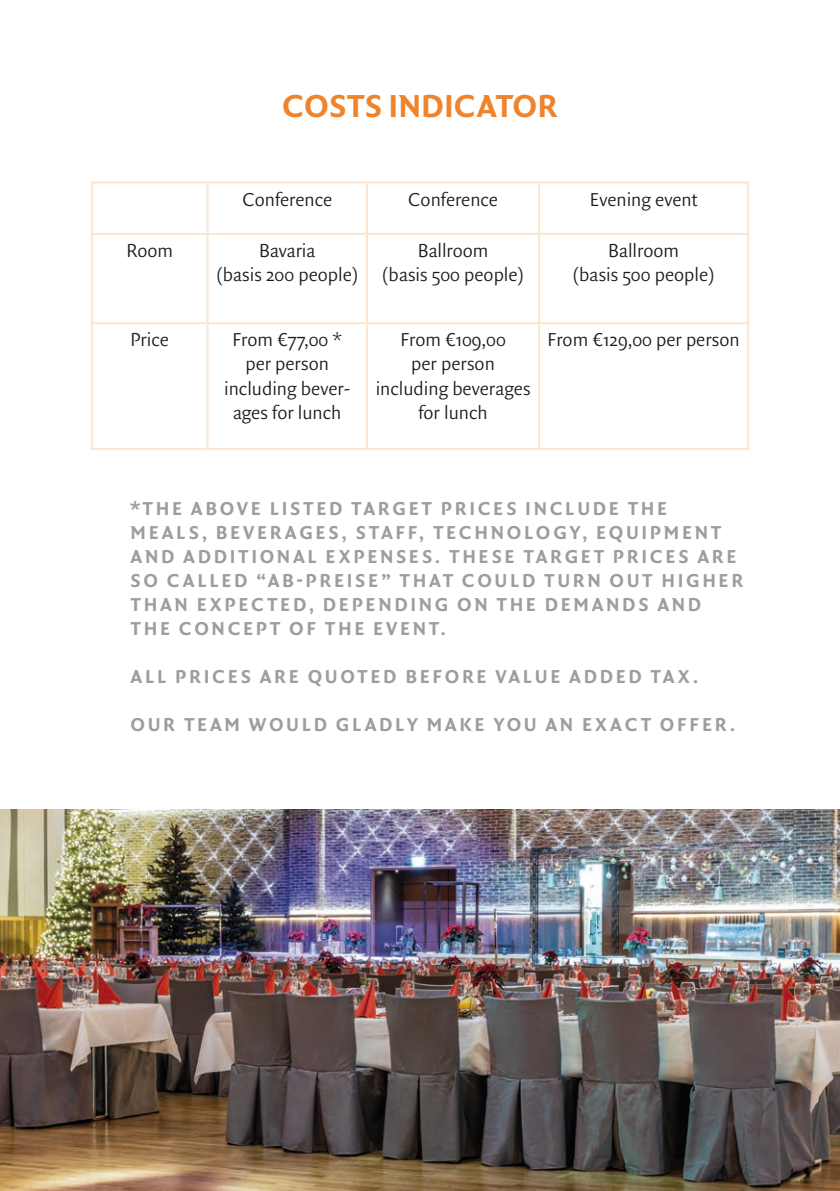
<style>
.page{position:relative;width:840px;height:1191px;background:#fff}
.page>*{position:absolute;margin:0;border:0;box-sizing:border-box;transform-origin:0 0}
.Ü_-_türkies{font:700 34px "Quadraat Sans Pro";color:#ef842c}
.Text{font:700 20px/24px "Quadraat Sans Pro";letter-spacing:.13em;color:#9e9d9d}
.Text-2{font:300 20px/24px "Quadraat Sans Pro";color:#1c1c1b;text-align:center}
</style>
<div class="page">
<hr style="left:91px;top:233px;width:116px;height:2px;background:#fde5d0">
<hr style="left:207px;top:233px;width:160px;height:2px;background:#fde5d0">
<hr style="left:367px;top:233px;width:172px;height:2px;background:#fde5d0">
<hr style="left:539px;top:233px;width:209px;height:2px;background:#fde5d0">
<hr style="left:91px;top:322px;width:116px;height:2px;background:#fde5d0">
<hr style="left:207px;top:322px;width:160px;height:2px;background:#fde5d0">
<hr style="left:367px;top:322px;width:172px;height:2px;background:#fde5d0">
<hr style="left:539px;top:322px;width:209px;height:2px;background:#fde5d0">
<hr style="left:91px;top:448px;width:116px;height:2px;background:#fde5d0">
<hr style="left:207px;top:448px;width:160px;height:2px;background:#fde5d0">
<hr style="left:367px;top:448px;width:172px;height:2px;background:#fde5d0">
<hr style="left:539px;top:448px;width:209px;height:2px;background:#fde5d0">
<hr style="left:91px;top:181px;width:116px;height:2px;background:#fde5d0">
<hr style="left:91px;top:183px;width:2px;height:50px;background:#fde5d0">
<hr style="left:207px;top:181px;width:160px;height:2px;background:#fde5d0">
<hr style="left:206px;top:183px;width:2px;height:50px;background:#fde5d0">
<hr style="left:367px;top:181px;width:172px;height:2px;background:#fde5d0">
<hr style="left:366px;top:183px;width:2px;height:50px;background:#fde5d0">
<hr style="left:539px;top:181px;width:209px;height:2px;background:#fde5d0">
<hr style="left:538px;top:183px;width:2px;height:50px;background:#fde5d0">
<hr style="left:746px;top:183px;width:2px;height:50px;background:#fde5d0">
<hr style="left:91px;top:235px;width:2px;height:87px;background:#fde5d0">
<hr style="left:206px;top:235px;width:2px;height:87px;background:#fde5d0">
<hr style="left:366px;top:235px;width:2px;height:87px;background:#fde5d0">
<hr style="left:538px;top:235px;width:2px;height:87px;background:#fde5d0">
<hr style="left:746px;top:235px;width:2px;height:87px;background:#fde5d0">
<hr style="left:91px;top:324px;width:2px;height:124px;background:#fde5d0">
<hr style="left:206px;top:324px;width:2px;height:124px;background:#fde5d0">
<hr style="left:366px;top:324px;width:2px;height:124px;background:#fde5d0">
<hr style="left:538px;top:324px;width:2px;height:124px;background:#fde5d0">
<hr style="left:746px;top:324px;width:2px;height:124px;background:#fde5d0">
<img style="left:0;top:809px;width:839px;height:382px">
<p class="Ü_-_türkies" style="left:282px;top:80px;width:277px">COSTS INDICATOR</p>
<p class="Text-2" style="left:242px;top:187px;width:91px">Conference</p>
<p class="Text-2" style="left:408px;top:187px;width:91px">Conference</p>
<p class="Text-2" style="left:589px;top:187px;width:109px">Evening event</p>
<p class="Text-2" style="left:126px;top:238px;width:48px">Room</p>
<p class="Text-2" style="left:259px;top:238px;width:58px">Bavaria</p>
<p class="Text-2" style="left:216px;top:262px;width:144px">(basis 200 people)</p>
<p class="Text-2" style="left:130px;top:327px;width:40px">Price</p>
<p class="Text-2" style="left:232px;top:327px;width:111px">From €77,00 * per person</p>
<p class="Text-2" style="left:224px;top:375px;width:127px">including bever&shy;ages for lunch</p>
<p class="Text-2" style="left:417px;top:238px;width:72px">Ballroom</p>
<p class="Text-2" style="left:382px;top:262px;width:144px">(basis 500 people)</p>
<p class="Text-2" style="left:400px;top:327px;width:107px">From €109,00 per person</p>
<p class="Text-2" style="left:375px;top:375px;width:156px">including beverages for lunch</p>
<p class="Text-2" style="left:608px;top:238px;width:72px">Ballroom</p>
<p class="Text-2" style="left:572px;top:262px;width:144px">(basis 500 people)</p>
<p class="Text-2" style="left:547px;top:327px;width:193px">From €129,00 per person</p>
<p class="Text" style="left:130px;top:496px;width:614px">*THE ABOVE LISTED TARGET PRICES INCLUDE THE MEALS, BEVERAGES, STAFF, TECHNOLOGY, EQUIPMENT AND ADDITIONAL EXPENSES. THESE TARGET PRICES ARE SO CALLED “AB-PREISE” THAT COULD TURN OUT HIGHER THAN EXPECTED, DEPENDING ON THE DEMANDS AND THE CONCEPT OF THE EVENT.</p>
<p class="Text" style="left:130px;top:664px;width:569px">ALL PRICES ARE QUOTED BEFORE VALUE ADDED TAX.</p>
<p class="Text" style="left:130px;top:712px;width:606px">OUR TEAM WOULD GLADLY MAKE YOU AN EXACT OFFER.</p>
</div>
